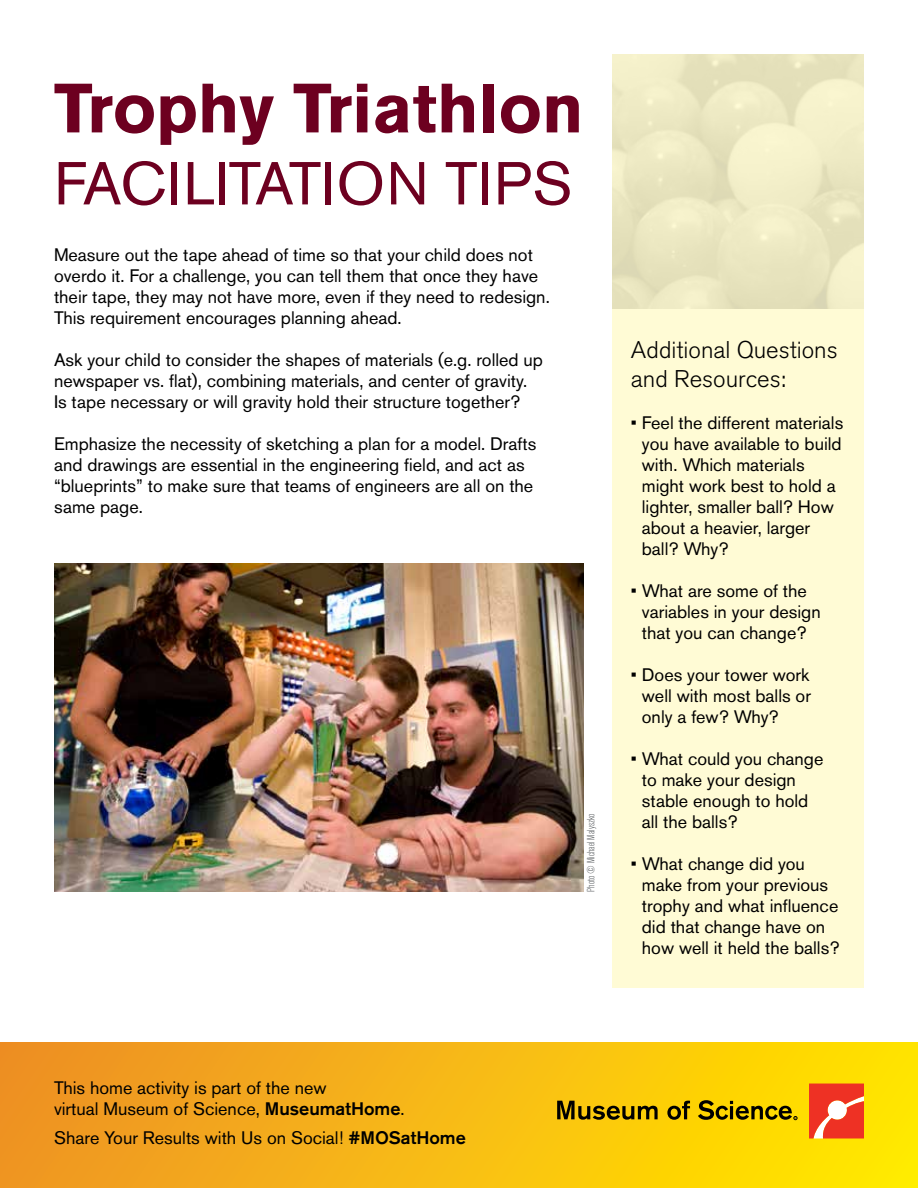
<style>
.page{position:relative;width:918px;height:1188px;background:#fff}
.page>*{position:absolute;margin:0;border:0;box-sizing:border-box;transform-origin:0 0}
.t1{font:700 69px "Akzidenz Grotesk BE";color:#6d0020}
.t2{font:60px "Akzidenz Grotesk BE";color:#6d0020}
.t3{font:300 24px/28.8px "Akzidenz Grotesk BE";color:#000}
.t4{font:18px/21px "Akzidenz Grotesk BE";color:#000}
.t5{font:300 condensed 10.5px "Akzidenz Grotesk BE";color:#53575a}
.s1{font-weight:500}
</style>
<div class="page">
<div style="left:0;top:1042px;width:918px;height:146px;background:linear-gradient(to right,#ee9027,#ffe800)"></div>
<svg style="left:613px;top:54px;width:251px;height:933px;background:#f9f5cf"></svg>
<svg style="left:557px;top:1101px;width:101px;height:19px;background:#957706"></svg>
<svg style="left:667px;top:1101px;width:23px;height:19px"></svg>
<svg style="left:698px;top:1100px;width:99px;height:20px;background:#a28900"></svg>
<svg style="left:809px;top:1084px;width:55px;height:54px"></svg>
<img style="left:54px;top:564px;width:530px;height:328px">
<h1 class="t1" style="left:54px;top:68px;width:531px">Trophy Triathlon</h1>
<h2 class="t2" style="left:54px;top:148px;width:520px">FACILITATION TIPS</h2>
<p class="t4" style="left:54px;top:245px;width:497px">Measure out the tape ahead of time so that your child does not overdo it. For a challenge, you can tell them that once they have their tape, they may not have more, even if they need to redesign.<br>This requirement encourages planning ahead.</p>
<p class="t4" style="left:54px;top:350px;width:491px">Ask your child to consider the shapes of materials (e.g. rolled up newspaper vs. flat), combining materials, and center of gravity.<br>Is tape necessary or will gravity hold their structure together?</p>
<p class="t4" style="left:54px;top:434px;width:484px">Emphasize the necessity of sketching a plan for a model. Drafts and drawings are essential in the engineering field, and act as “blueprints” to make sure that teams of engineers are all on the same page.</p>
<p class="t5" style="left:585px;top:892px;width:80px;rotate:-90deg">Photo © Michael Malyszko</p>
<h3 class="t3" style="left:631px;top:336px;width:208px">Additional Questions and Resources:</h3>
<p class="t4" style="left:642px;top:412px;width:203px;text-indent:-11px">• Feel the different materials you have available to build with. Which materials might work best to hold a lighter, smaller ball? How about a heavier, larger ball? Why?</p>
<p class="t4" style="left:642px;top:580px;width:180px;text-indent:-11px">• What are some of the variables in your design that you can change?</p>
<p class="t4" style="left:642px;top:664px;width:171px;text-align:justify;text-indent:-11px">• Does your tower work well with most balls or only a few? Why?</p>
<p class="t4" style="left:642px;top:748px;width:183px;text-indent:-11px">• What could you change to make your design stable enough to hold all the balls?</p>
<p class="t4" style="left:642px;top:853px;width:199px;text-indent:-11px">• What change did you make from your previous trophy and what influence did that change have on how well it held the balls?</p>
<p class="t4" style="left:54px;top:1076px;width:352px;line-height:21.6px">This home activity is part of the new<br>virtual Museum of Science, <span class="s1">MuseumatHome</span>.</p>
<p class="t4" style="left:54px;top:1127px;width:413px">Share Your Results with Us on Social! <span class="s1">#MOSatHome</span></p>
</div>
